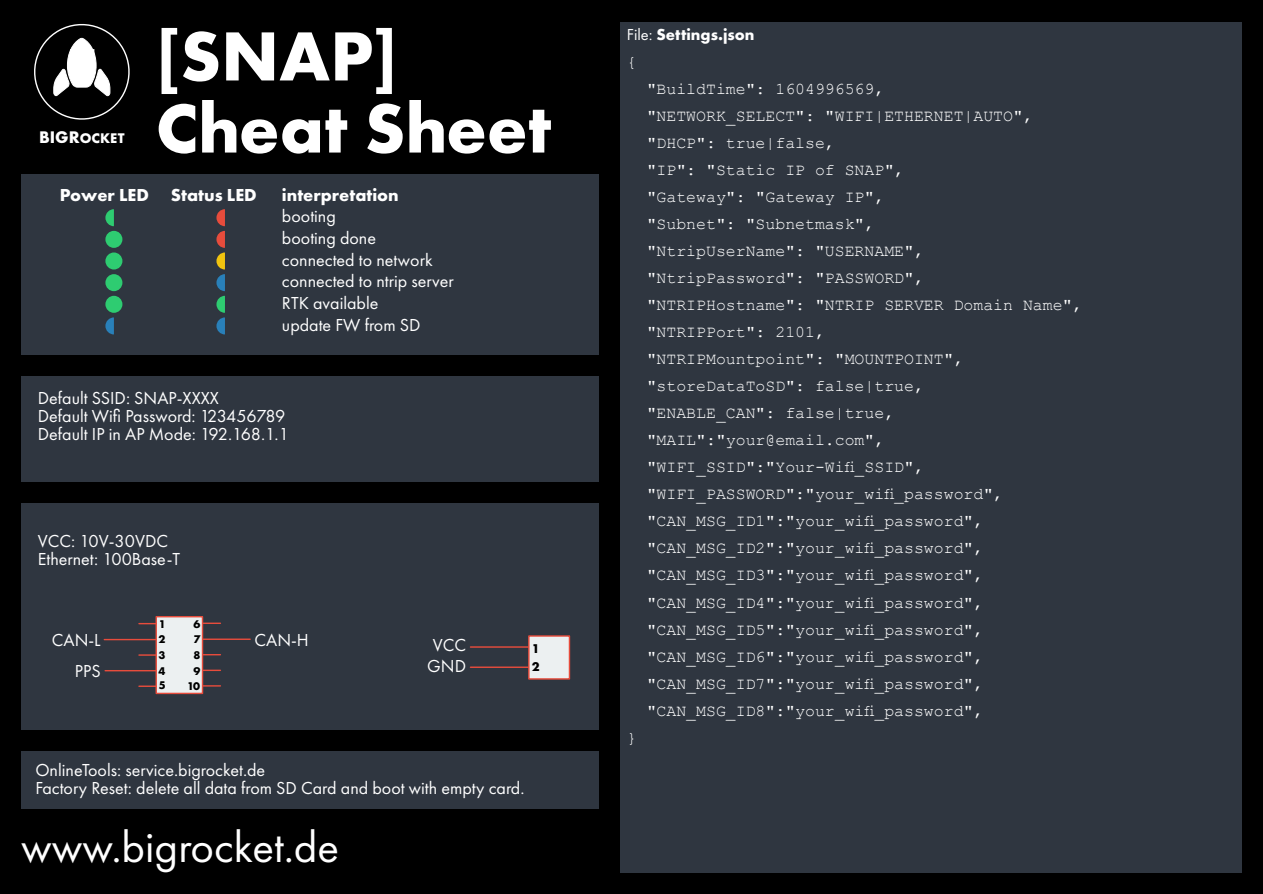
<style>
.page{position:relative;width:1263px;height:894px;background:#fff}
.page>*{position:absolute;margin:0;border:0;box-sizing:border-box;transform-origin:0 0}
.t1{font:700 72px/72px "Futura PT";color:#fff}
.t2{font:45px "Futura PT";color:#fff}
.t3{font:18px/21.6px "Futura PT";color:#fff}
.t4{font:700 18px "Futura PT";color:#fff}
.t5{font:16.5px/27px "Courier New";color:#fff}
.t6{font:700 16.5px "Futura PT";color:#fff}
.t7{font:700 14.55px "Futura PT";color:#fff}
.t8{font:700 13.2px "Futura PT";color:#000}
.t9{font:700 11.55px/15.5px "Futura PT";color:#000}
.s1{font-size:17.4px}
.s2{font-weight:400}
</style>
<div class="page">
<div style="left:0;top:0;width:1263px;height:893px;background:#000"></div>
<div style="left:22px;top:174px;width:577px;height:180px;background:#2f3640"></div>
<svg style="left:105px;top:209px;width:9px;height:17px"></svg>
<div style="left:105px;top:231px;width:17px;height:17px;background:#2ecc71;border-radius:50%"></div>
<div style="left:105px;top:252px;width:17px;height:17px;background:#2ecc71;border-radius:50%"></div>
<div style="left:105px;top:274px;width:17px;height:17px;background:#2ecc71;border-radius:50%"></div>
<div style="left:105px;top:296px;width:17px;height:17px;background:#2ecc71;border-radius:50%"></div>
<svg style="left:105px;top:317px;width:9px;height:17px"></svg>
<svg style="left:216px;top:209px;width:9px;height:125px"></svg>
<div style="left:21px;top:376px;width:578px;height:105px;background:#2f3640"></div>
<div style="left:21px;top:503px;width:578px;height:226px;background:#2f3640"></div>
<div style="left:156px;top:615px;width:47px;height:78px;background:#ecf0f1;border:1px solid #e74c3c"></div>
<svg style="left:139px;top:622px;width:17px;height:2px"></svg>
<svg style="left:139px;top:654px;width:17px;height:1px"></svg>
<hr style="left:105px;top:669px;width:51px;height:2px;background:#e74c3c">
<svg style="left:139px;top:685px;width:17px;height:1px"></svg>
<hr style="left:203px;top:638px;width:47px;height:1px;background:#e74c3c">
<svg style="left:203px;top:622px;width:17px;height:1px"></svg>
<svg style="left:203px;top:653px;width:17px;height:2px"></svg>
<svg style="left:203px;top:669px;width:17px;height:1px"></svg>
<svg style="left:203px;top:685px;width:17px;height:1px"></svg>
<hr style="left:104px;top:638px;width:51px;height:2px;background:#e74c3c">
<div style="left:528px;top:635px;width:42px;height:44px;background:#ecf0f1;border:1px solid #e74c3c"></div>
<hr style="left:470px;top:646px;width:58px;height:1px;background:#e74c3c">
<hr style="left:470px;top:666px;width:58px;height:1px;background:#e74c3c">
<svg style="left:26px;top:18px;width:112px;height:109px;background:#2c2c2c"></svg>
<div style="left:620px;top:22px;width:622px;height:850px;background:#2f3640"></div>
<div style="left:21px;top:750px;width:578px;height:58px;background:#2f3640"></div>
<p class="t7" style="left:39px;top:132px;width:87px"><span class="s1">BIGR</span>OCKET</p>
<h1 class="t1" style="left:156px;top:25px;width:397px">[SNAP]<br>Cheat Sheet</h1>
<p class="t4" style="left:60px;top:187px;width:198px">Power LED Status LED</p>
<p class="t4" style="left:282px;top:187px;width:118px">interpretation</p>
<p class="t3" style="left:282px;top:207px;width:173px">booting<br>booting done<br>connected to network connected to ntrip server<br>RTK available<br>update FW from SD</p>
<p class="t3" style="left:38px;top:390px;width:252px;line-height:18px">Default SSID: SNAP-XXXX<br>Default Wifi Password: 123456789<br>Default IP in AP Mode: 192.168.1.1</p>
<p class="t3" style="left:38px;top:533px;width:144px;line-height:18px">VCC: 10V-30VDC<br>Ethernet: 100Base-T</p>
<p class="t9" style="left:159px;top:616px;width:8px">1</p>
<p class="t9" style="left:194px;top:617px;width:8px">6</p>
<p class="t3" style="left:52px;top:625px;width:50px;line-height:30.8px;text-align:right">CAN-L<br>PPS</p>
<p class="t3" style="left:254px;top:630px;width:56px">CAN-H</p>
<p class="t9" style="left:159px;top:632px;width:8px">2</p>
<p class="t9" style="left:159px;top:664px;width:9px;line-height:14.9px">4<br>5</p>
<p class="t9" style="left:187px;top:632px;width:15px;text-align:center">7<br>8<br>9<br>10</p>
<p class="t9" style="left:159px;top:648px;width:8px">3</p>
<p class="t3" style="left:433px;top:635px;width:35px">VCC</p>
<p class="t8" style="left:532px;top:642px;width:9px">1</p>
<p class="t3" style="left:427px;top:656px;width:40px">GND</p>
<p class="t8" style="left:532px;top:660px;width:9px">2</p>
<p class="t3" style="left:35px;top:762px;width:491px;line-height:18px">OnlineTools: service.bigrocket.de<br>Factory Reset: delete all data from SD Card and boot with empty card.</p>
<h2 class="t2" style="left:21px;top:827px;width:320px">www.bigrocket.de</h2>
<p class="t6" style="left:627px;top:27px;width:129px"><span class="s2">File:</span> Settings.json</p>
<p class="t5" style="left:627px;top:50px;width:11px">{</p>
<p class="t5" style="left:647px;top:77px;width:437px">"BuildTime": 1604996569,<br>"NETWORK_SELECT": "WIFI|ETHERNET|AUTO", "DHCP": true|false,<br>"IP": "Static IP of SNAP",<br>"Gateway": "Gateway IP",<br>"Subnet": "Subnetmask",<br>"NtripUserName": "USERNAME", "NtripPassword": "PASSWORD", "NTRIPHostname": "NTRIP SERVER Domain Name", "NTRIPPort": 2101,<br>"NTRIPMountpoint": "MOUNTPOINT", "storeDataToSD": false|true,<br>"ENABLE_CAN": false|true, "MAIL":"your@email.com", "WIFI_SSID":"Your-Wifi_SSID", "WIFI_PASSWORD":"your_wifi_password", "CAN_MSG_ID1":"your_wifi_password", "CAN_MSG_ID2":"your_wifi_password", "CAN_MSG_ID3":"your_wifi_password", "CAN_MSG_ID4":"your_wifi_password", "CAN_MSG_ID5":"your_wifi_password", "CAN_MSG_ID6":"your_wifi_password", "CAN_MSG_ID7":"your_wifi_password", "CAN_MSG_ID8":"your_wifi_password",</p>
<p class="t5" style="left:627px;top:725px;width:11px">}</p>
</div>
